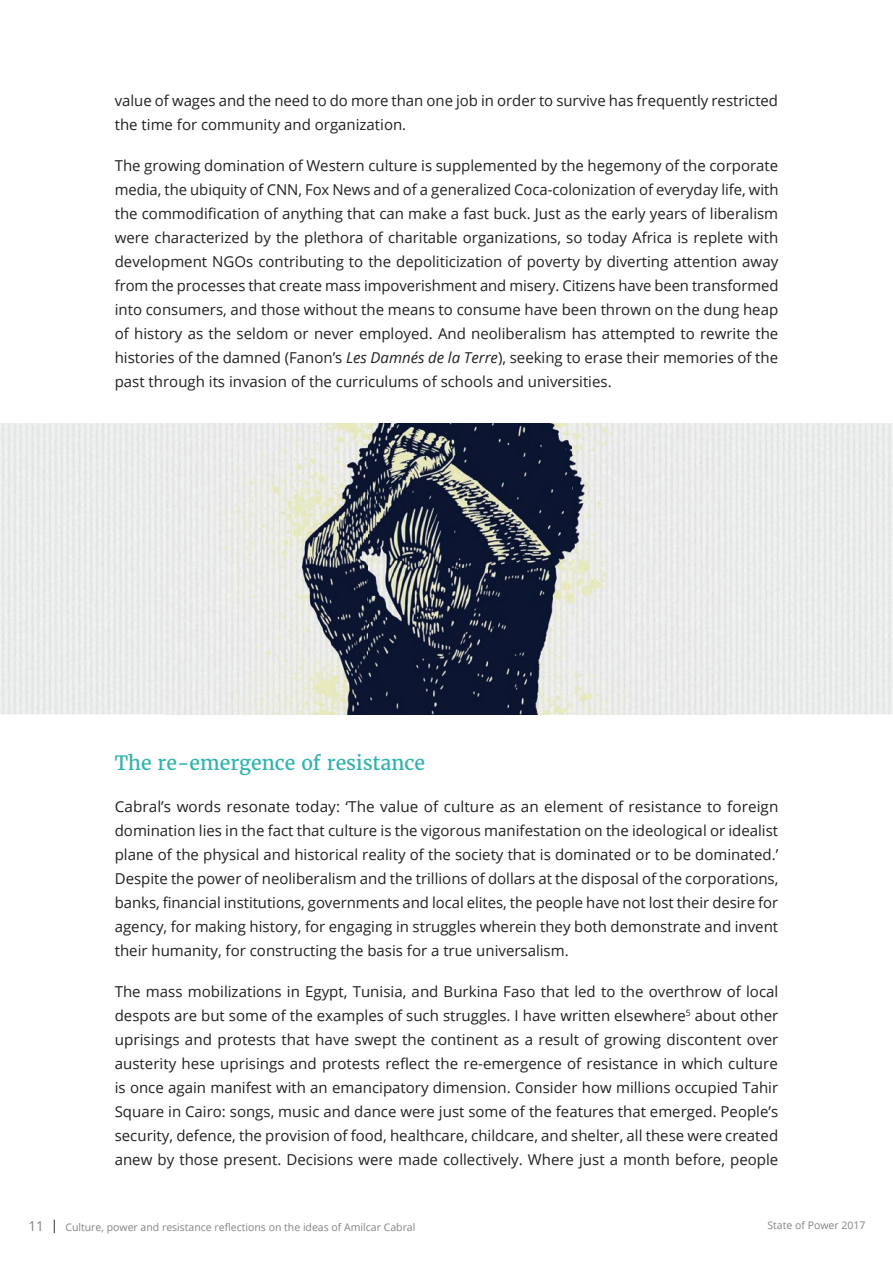
<style>
.page{position:relative;width:893px;height:1263px;background:#fff}
.page>*{position:absolute;margin:0;border:0;box-sizing:border-box;transform-origin:0 0}
.t1{font:19.5px "Merriweather";color:#31b3ad}
.t2{font:15px/24px "Open Sans";color:#231f20;text-align:justify}
.t3{font:10.5px "Open Sans";color:#808385}
.s1{font-style:italic}
.s2{font-size:13.5px}
.s3{font-size:13.5px;color:#231f20}
</style>
<div class="page">
<img style="left:0;top:423px;width:893px;height:291px">
<img style="left:165px;top:423px;width:561px;height:291px">
<p class="t2" style="left:115px;top:88px;width:665px">value of wages and the need to do more than one job in order to survive has frequently restricted the time for community and organization.</p>
<p class="t2" style="left:115px;top:153px;width:665px">The growing domination of Western culture is supplemented by the hegemony of the corporate media, the ubiquity of CNN, Fox News and of a generalized Coca-colonization of everyday life, with the commodification of anything that can make a fast buck. Just as the early years of liberalism were characterized by the plethora of charitable organizations, so today Africa is replete with development NGOs contributing to the depoliticization of poverty by diverting attention away from the processes that create mass impoverishment and misery. Citizens have been transformed into consumers, and those without the means to consume have been thrown on the dung heap of history as the seldom or never employed. And neoliberalism has attempted to rewrite the histories of the damned (Fanon’s <span class="s1">Les Damnés de la Terre</span>), seeking to erase their memories of the past through its invasion of the curriculums of schools and universities.</p>
<h1 class="t1" style="left:115px;top:751px;width:312px">The re-emergence of resistance</h1>
<p class="t2" style="left:115px;top:794px;width:665px">Cabral’s words resonate today: ‘The value of culture as an element of resistance to foreign domination lies in the fact that culture is the vigorous manifestation on the ideological or idealist plane of the physical and historical reality of the society that is dominated or to be dominated.’ Despite the power of neoliberalism and the trillions of dollars at the disposal of the corporations, banks, financial institutions, governments and local elites, the people have not lost their desire for agency, for making history, for engaging in struggles wherein they both demonstrate and invent their humanity, for constructing the basis for a true universalism.</p>
<p class="t2" style="left:115px;top:979px;width:665px">The mass mobilizations in Egypt, Tunisia, and Burkina Faso that led to the overthrow of local despots are but some of the examples of such struggles. I have written elsewhere<sup>5</sup> about other uprisings and protests that have swept the continent as a result of growing discontent over austerity hese uprisings and protests reflect the re-emergence of resistance in which culture is once again manifest with an emancipatory dimension. Consider how millions occupied Tahir Square in Cairo: songs, music and dance were just some of the features that emerged. People’s security, defence, the provision of food, healthcare, childcare, and shelter, all these were created anew by those present. Decisions were made collectively. Where just a month before, people</p>
<p class="t3" style="left:29px;top:1220px;width:388px"><span class="s2">11</span> <span class="s3">|</span> Culture, power and resistance reflections on the ideas of Amilcar Cabral</p>
<p class="t3" style="left:767px;top:1218px;width:100px">State of Power 2017</p>
</div>
